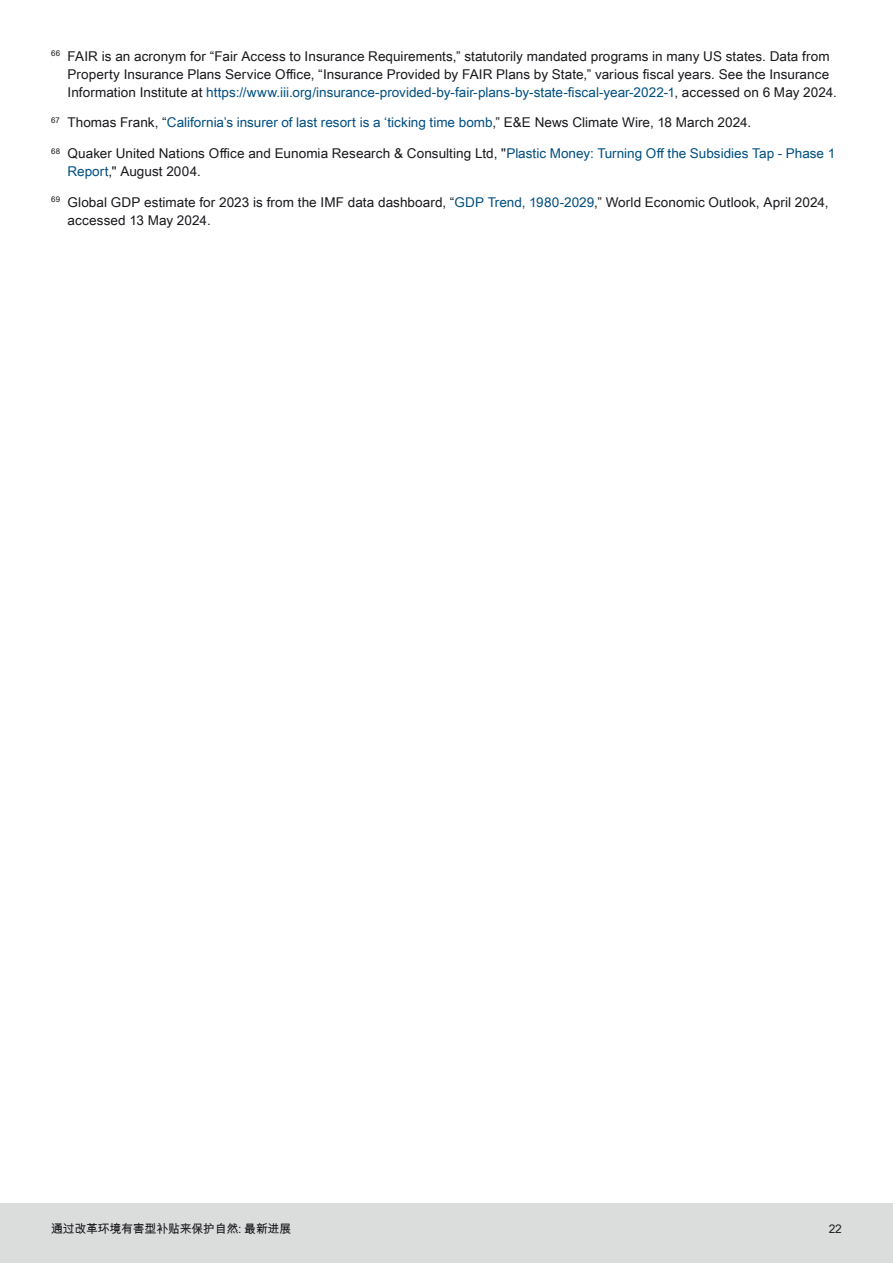
<style>
.page{position:relative;width:893px;height:1263px;background:#fff}
.page>*{position:absolute;margin:0;border:0;box-sizing:border-box;transform-origin:0 0}
.Copy{font:13.5px/18px "Arial Unicode MS";letter-spacing:.005em;color:#19181c}
.Copy-2{font:13.5px "Arial Unicode MS";color:#014e80}
.t1{font:12px "Arial Unicode MS";letter-spacing:-.025em;color:#19181c}
.t2{font:12px "Arial Unicode MS";color:#231f20}
.s1{color:#014e80}
.s2{color:#19181c}
</style>
<div class="page">
<div style="left:0;top:1203px;width:893px;height:60px;background:#dbdddd"></div>
<p class="Copy" style="left:68px;top:47px;width:771px;text-indent:-17px"><sup>66</sup> FAIR is an acronym for “Fair Access to Insurance Requirements,” statutorily mandated programs in many US states. Data from<br>Property Insurance Plans Service Office, “Insurance Provided by FAIR Plans by State,” various fiscal years. See the Insurance<br>Information Institute at <span class="s1">https://www.iii.org/insurance-provided-by-fair-plans-by-state-fiscal-year-2022-1</span>, accessed on 6 May 2024.</p>
<p class="Copy-2" style="left:51px;top:113px;width:702px"><sup>67</sup> <span class="s2">Thomas Frank, “</span>California’s insurer of last resort is a ‘ticking time bomb<span class="s2">,” E&amp;E News Climate Wire, 18 March 2024.</span></p>
<p class="Copy" style="left:68px;top:144px;width:769px;text-indent:-17px"><sup>68</sup> Quaker United Nations Office and Eunomia Research &amp; Consulting Ltd, "<span class="s1">Plastic Money: Turning Off the Subsidies Tap - Phase 1<br>Report</span>," August 2004.</p>
<p class="Copy" style="left:68px;top:193px;width:763px;text-indent:-17px"><sup>69</sup> Global GDP estimate for 2023 is from the IMF data dashboard, “<span class="s1">GDP Trend, 1980-2029</span>,” World Economic Outlook, April 2024, accessed 13 May 2024.</p>
<p class="t1" style="left:51px;top:1220px;width:242px">通过改革环境有害型补贴来保护自然: 最新进展</p>
<p class="t2" style="left:829px;top:1220px;width:15px">22</p>
</div>
